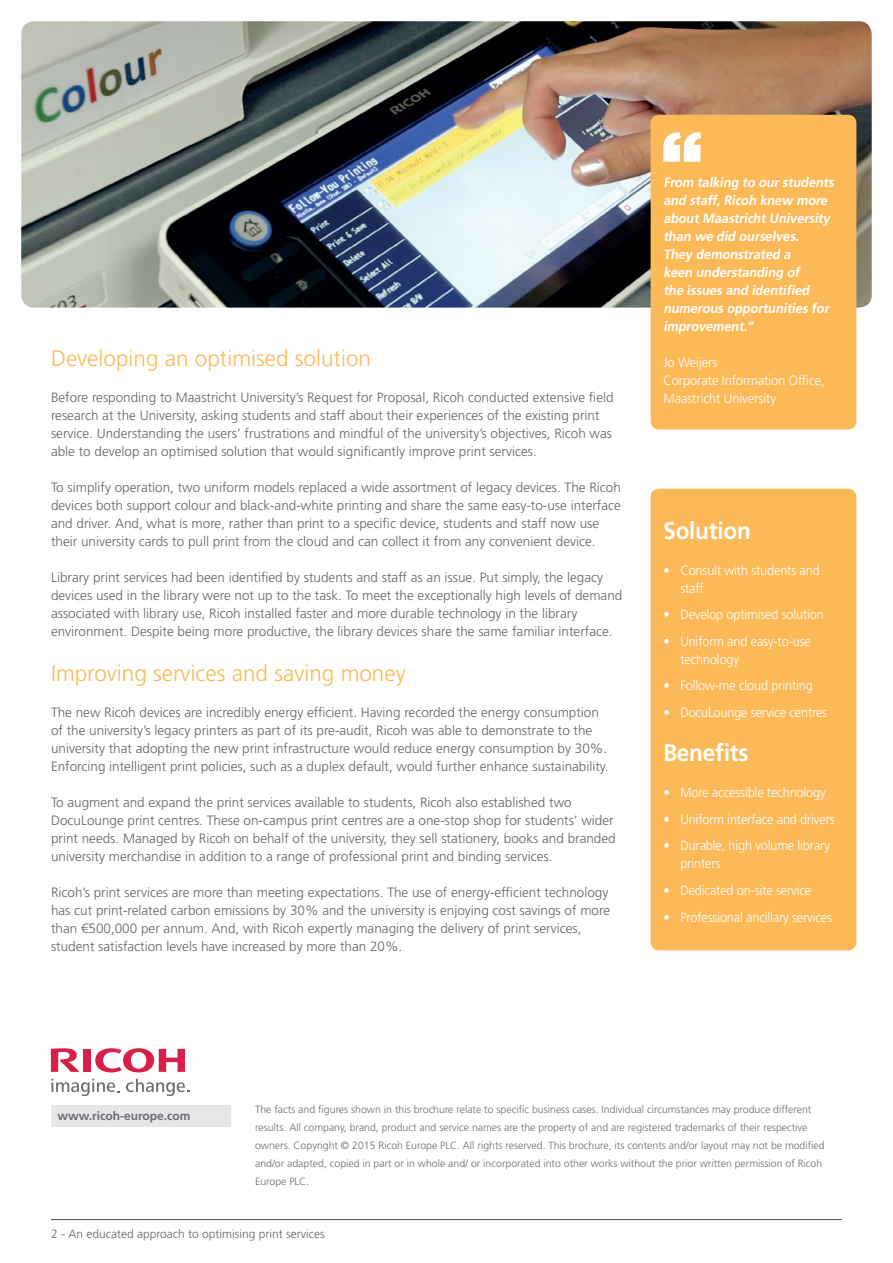
<style>
.page{position:relative;width:893px;height:1263px;background:#fff}
.page>*{position:absolute;margin:0;border:0;box-sizing:border-box;transform-origin:0 0}
.t1{font:700 24px "Frutiger LT Std";letter-spacing:-.01em;color:#fff;scale:.94 1}
.t2{font:300 22.5px "Frutiger LT Std";color:#fcb958}
.t3{font:300 13.5px/18px "Frutiger LT Std";color:#63656a}
.t4{font:300 13.5px/18px "Frutiger LT Std";letter-spacing:-.01em;color:#fff;scale:.94 1}
.t5{font:italic 700 13.5px/18px "Frutiger LT Std";color:#fff;scale:.95 1}
.t6{font:300 13.5px/18px "Frutiger LT Std";letter-spacing:-.01em;color:#fff;scale:.95 1}
.t7{font:300 12px "Frutiger LT Std";color:#63656a}
.t8{font:700 12px "Frutiger LT Std";color:#6c6d70}
.t9{font:300 10.5px/18px "Frutiger LT Std";color:#6c6d70}
</style>
<div class="page">
<img style="left:21px;top:21px;width:851px;height:287px">
<hr style="left:51px;top:1219px;width:791px;height:1px;background:#4b4c4d">
<div style="left:51px;top:1105px;width:179px;height:22px;background:#e6e7e9"></div>
<svg style="left:95px;top:1048px;width:90px;height:24px"></svg>
<div style="left:83px;top:1049px;width:8px;height:23px;background:#d91e47"></div>
<svg style="left:51px;top:1048px;width:28px;height:24px"></svg>
<svg style="left:51px;top:1079px;width:68px;height:17px"></svg>
<svg style="left:126px;top:1079px;width:63px;height:17px"></svg>
<div style="left:651px;top:489px;width:205px;height:461px;background:#fcb958;border-radius:9px"></div>
<div style="left:651px;top:115px;width:205px;height:314px;background:#fcb958;border-radius:9px"></div>
<svg style="left:663px;top:132px;width:38px;height:30px"></svg>
<p class="t2" style="left:51px;top:346px;width:322px">Developing an optimised solution</p>
<p class="t3" style="left:51px;top:389px;width:564px">Before responding to Maastricht University’s Request for Proposal, Ricoh conducted extensive field research at the University, asking students and staff about their experiences of the existing print service. Understanding the users’ frustrations and mindful of the university’s objectives, Ricoh was able to develop an optimised solution that would significantly improve print services.</p>
<p class="t3" style="left:51px;top:479px;width:571px">To simplify operation, two uniform models replaced a wide assortment of legacy devices. The Ricoh devices both support colour and black-and-white printing and share the same easy-to-use interface and driver. And, what is more, rather than print to a specific device, students and staff now use their university cards to pull print from the cloud and can collect it from any convenient device.</p>
<p class="t3" style="left:51px;top:569px;width:573px">Library print services had been identified by students and staff as an issue. Put simply, the legacy devices used in the library were not up to the task. To meet the exceptionally high levels of demand associated with library use, Ricoh installed faster and more durable technology in the library environment. Despite being more productive, the library devices share the same familiar interface.</p>
<p class="t2" style="left:51px;top:660px;width:356px">Improving services and saving money</p>
<p class="t3" style="left:51px;top:703px;width:559px">The new Ricoh devices are incredibly energy efficient. Having recorded the energy consumption of the university’s legacy printers as part of its pre-audit, Ricoh was able to demonstrate to the university that adopting the new print infrastructure would reduce energy consumption by 30%.<br>Enforcing intelligent print policies, such as a duplex default, would further enhance sustainability.</p>
<p class="t3" style="left:51px;top:793px;width:566px">To augment and expand the print services available to students, Ricoh also established two DocuLounge print centres. These on-campus print centres are a one-stop shop for students’ wider print needs. Managed by Ricoh on behalf of the university, they sell stationery, books and branded university merchandise in addition to a range of professional print and binding services.</p>
<p class="t3" style="left:51px;top:883px;width:561px">Ricoh’s print services are more than meeting expectations. The use of energy-efficient technology has cut print-related carbon emissions by 30% and the university is enjoying cost savings of more than €500,000 per annum. And, with Ricoh expertly managing the delivery of print services, student satisfaction levels have increased by more than 20%.</p>
<p class="t5" style="left:663px;top:174px;width:184px">From talking to our students and staff, Ricoh knew more about Maastricht University than we did ourselves.<br>They demonstrated a<br>keen understanding of<br>the issues and identified numerous opportunities for improvement.”</p>
<p class="t6" style="left:663px;top:354px;width:171px">Jo Weijers<br>Corporate Information Office,<br>Maastricht University</p>
<p class="t1" style="left:663px;top:516px;width:94px">Solution</p>
<p class="t4" style="left:680px;top:561px;width:150px;text-indent:-17px">• Consult with students and staff</p>
<p class="t4" style="left:663px;top:606px;width:172px">• Develop optimised solution</p>
<p class="t4" style="left:680px;top:632px;width:140px;text-indent:-17px">• Uniform and easy-to-use technology</p>
<p class="t4" style="left:663px;top:677px;width:161px">• Follow-me cloud printing</p>
<p class="t4" style="left:663px;top:703px;width:176px">• DocuLounge service centres</p>
<p class="t1" style="left:663px;top:739px;width:92px">Benefits</p>
<p class="t4" style="left:663px;top:784px;width:174px">• More accessible technology</p>
<p class="t4" style="left:663px;top:810px;width:184px">• Uniform interface and drivers</p>
<p class="t4" style="left:680px;top:837px;width:161px;text-indent:-17px">• Durable, high volume library printers</p>
<p class="t4" style="left:663px;top:881px;width:159px">• Dedicated on-site service</p>
<p class="t4" style="left:663px;top:908px;width:181px">• Professional ancillary services</p>
<p class="t8" style="left:57px;top:1108px;width:135px">www.ricoh-europe.com</p>
<p class="t9" style="left:255px;top:1100px;width:571px">The facts and figures shown in this brochure relate to specific business cases. Individual circumstances may produce different results. All company, brand, product and service names are the property of and are registered trademarks of their respective owners. Copyright © 2015 Ricoh Europe PLC. All rights reserved. This brochure, its contents and/or layout may not be modified and/or adapted, copied in part or in whole and/ or incorporated into other works without the prior written permission of Ricoh Europe PLC.</p>
<p class="t7" style="left:51px;top:1227px;width:275px">2 - An educated approach to optimising print services</p>
</div>
